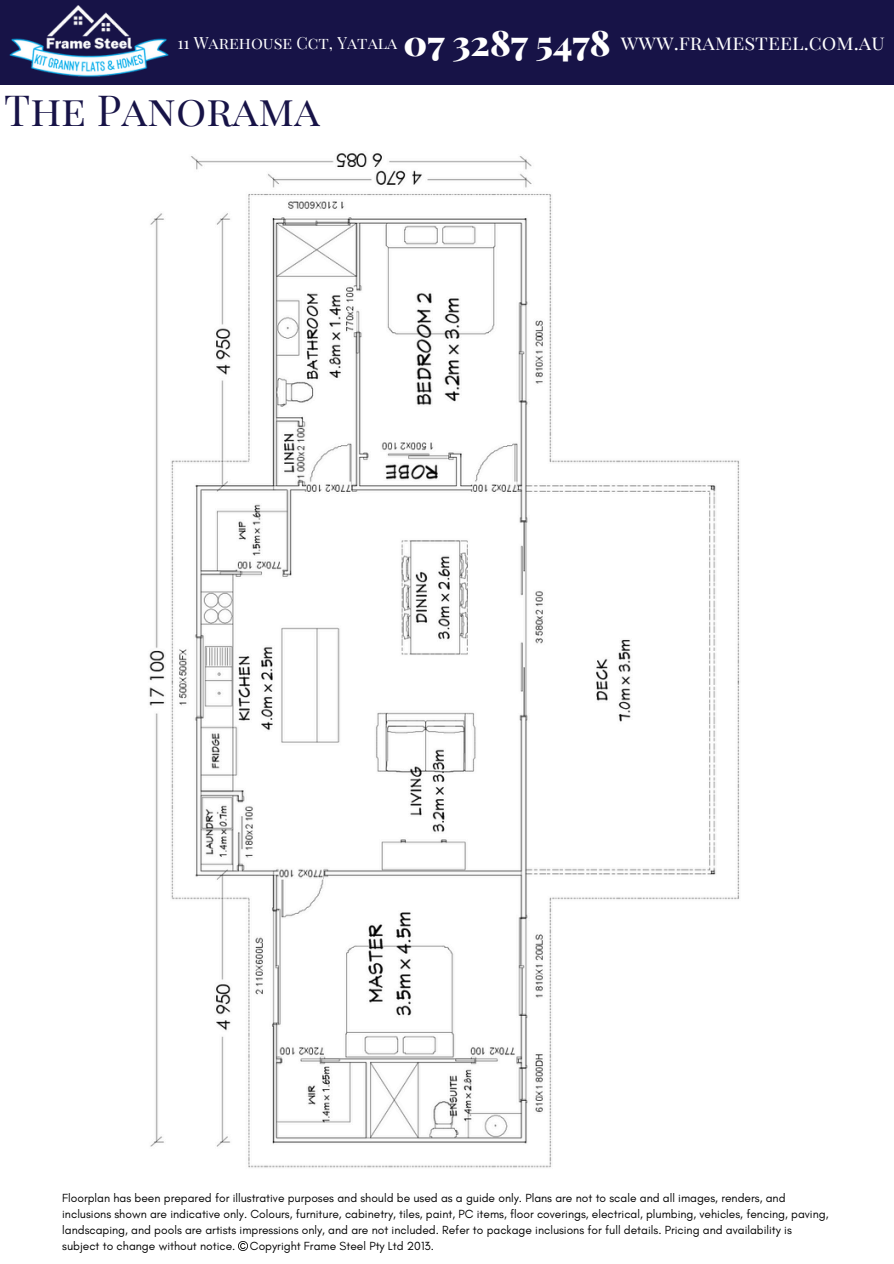
<style>
.page{position:relative;width:894px;height:1264px;background:#fff}
.page>*{position:absolute;margin:0;border:0;box-sizing:border-box;transform-origin:0 0}
.t1{font:42px "Playfair Display SC";color:#171347}
.t2{font:900 35.25px "Playfair Display";color:#fff}
.t3{font:20.25px "Playfair Display SC";color:#fff}
.t4{font:16.5px "Playfair Display SC";color:#fff}
.t5{font:12px/16px "Glacial Indifference";color:#000}
</style>
<div class="page">
<div style="left:0;top:0;width:893px;height:85px;background:#171347"></div>
<img style="left:9px;top:5px;width:160px;height:72px">
<svg style="left:238px;top:1241px;width:9px;height:9px"></svg>
<img style="left:149px;top:153px;width:591px;height:1015px">
<h1 class="t4" style="left:177px;top:31px;width:221px">11 Warehouse Cct, Yatala</h1>
<h3 class="t2" style="left:403px;top:18px;width:208px">07 3287 5478</h3>
<p class="t3" style="left:620px;top:28px;width:265px">www.framesteel.com.au</p>
<h2 class="t1" style="left:4px;top:81px;width:317px">The Panorama</h2>
<p class="t5" style="left:62px;top:1189px;width:767px">Floorplan has been prepared for illustrative purposes and should be used as a guide only. Plans are not to scale and all images, renders, and inclusions shown are indicative only. Colours, furniture, cabinetry, tiles, paint, PC items, floor coverings, electrical, plumbing, vehicles, fencing, paving, landscaping, and pools are artists impressions only, and are not included. Refer to package inclusions for full details. Pricing and availability is subject to change without notice.</p>
<h4 class="t5" style="left:250px;top:1237px;width:185px">Copyright Frame Steel Pty Ltd 2013.</h4>
</div>
